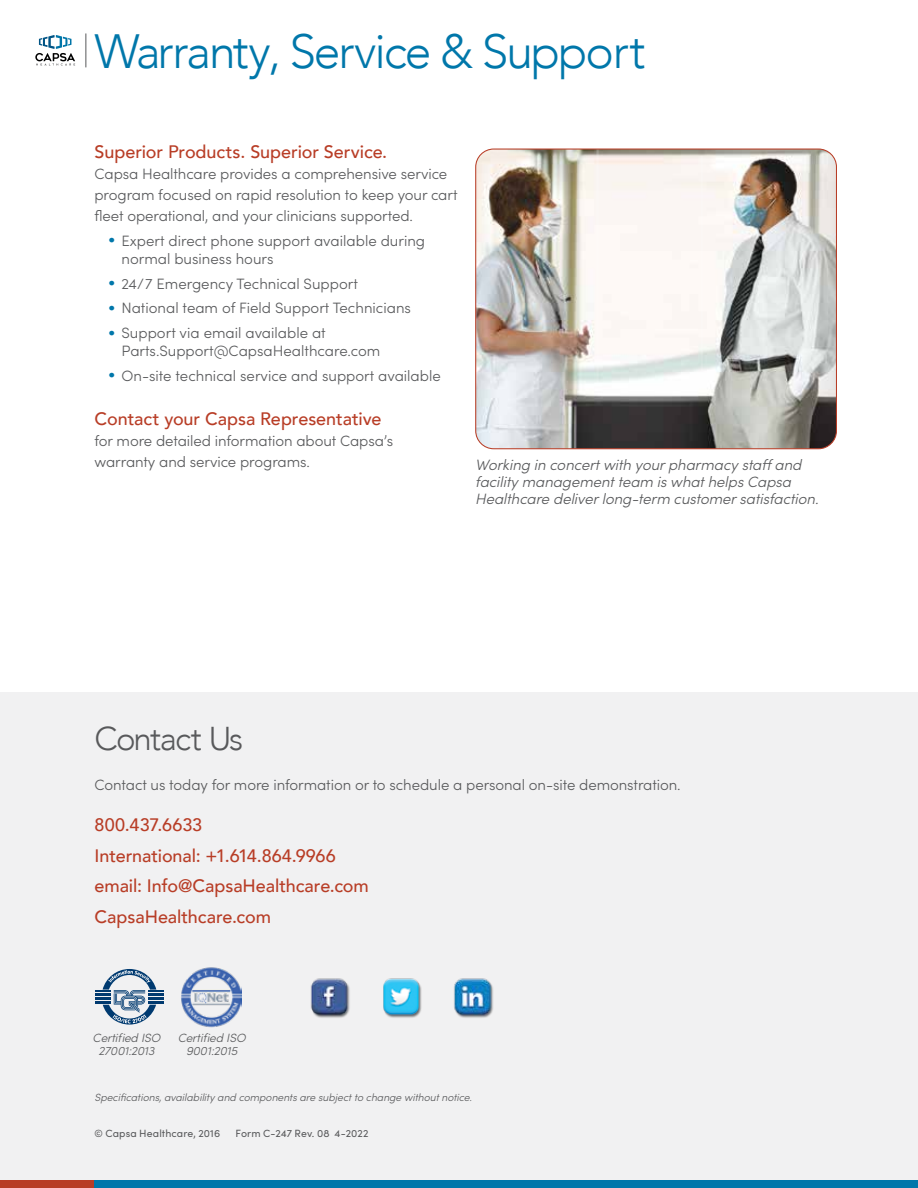
<style>
.page{position:relative;width:918px;height:1188px;background:#fff}
.page>*{position:absolute;margin:0;border:0;box-sizing:border-box;transform-origin:0 0}
.t1{font:300 48px "Avenir";letter-spacing:-.045em;color:#07a}
.t2{font:300 33px "Avenir";letter-spacing:-.05em;color:#58595b}
.t3{font:500 18px/30.8px "Avenir";letter-spacing:-.005em;color:#b83d26}
.t4{font:300 15px/21px "Sofia Pro";letter-spacing:-.005em;color:#58595b}
.t5{font:italic 300 15px/17.2px "Sofia Pro";letter-spacing:-.005em;color:#58595b}
.t6{font:italic 300 12px/13.5px "Sofia Pro";letter-spacing:-.005em;color:#58595b;text-align:center}
.t7{font:italic 300 10.5px "Sofia Pro";letter-spacing:-.005em;color:#58595b}
.t8{font:10.5px "Sofia Pro";letter-spacing:.01em;color:#58595b}
.s1{font-weight:400;font-size:16.5px;color:#07a}
</style>
<div class="page">
<div style="left:94px;top:1174px;width:824px;height:14px;background:#07a"></div>
<div style="left:0;top:1174px;width:94px;height:14px;background:#b83d26"></div>
<svg style="left:35px;top:35px;width:40px;height:31px"></svg>
<hr style="left:85px;top:33px;width:2px;height:34px;background:#8f9091">
<div style="left:0;top:692px;width:918px;height:487px;background:#f1f1f2"></div>
<img style="left:476px;top:149px;width:360px;height:300px">
<div style="left:475px;top:149px;width:362px;height:300px;border:1px solid #b83d26;border-radius:18px"></div>
<img style="left:310px;top:978px;width:40px;height:40px">
<img style="left:454px;top:978px;width:39px;height:40px">
<img style="left:383px;top:978px;width:39px;height:40px">
<svg style="left:96px;top:969px;width:67px;height:56px"></svg>
<img style="left:181px;top:967px;width:60px;height:61px">
<h1 class="t1" style="left:94px;top:23px;width:552px">Warranty, Service &amp; Support</h1>
<p class="t3" style="left:94px;top:135px;width:294px">Superior Products. Superior Service.</p>
<p class="t4" style="left:94px;top:162px;width:365px">Capsa Healthcare provides a comprehensive service program focused on rapid resolution to keep your cart fleet operational, and your clinicians supported.</p>
<p class="t4" style="left:122px;top:231px;width:305px;line-height:18px;text-indent:-14px"><span class="s1">•</span> Expert direct phone support available during normal business hours</p>
<p class="t4" style="left:108px;top:272px;width:251px"><span class="s1">•</span> 24/7 Emergency Technical Support</p>
<p class="t4" style="left:108px;top:297px;width:305px"><span class="s1">•</span> National team of Field Support Technicians</p>
<p class="t4" style="left:122px;top:323px;width:260px;line-height:18px;text-indent:-14px"><span class="s1">•</span> Support via email available at<br>Parts.Support@CapsaHealthcare.com</p>
<p class="t4" style="left:108px;top:364px;width:334px"><span class="s1">•</span> On-site technical service and support available</p>
<p class="t3" style="left:94px;top:402px;width:289px">Contact your Capsa Representative</p>
<p class="t4" style="left:94px;top:429px;width:300px">for more detailed information about Capsa’s warranty and service programs.</p>
<p class="t5" style="left:475px;top:455px;width:345px">Working in concert with your pharmacy staff and facility management team is what helps Capsa<br>Healthcare deliver long-term customer satisfaction.</p>
<h2 class="t2" style="left:94px;top:719px;width:150px">Contact Us</h2>
<p class="t4" style="left:94px;top:773px;width:588px">Contact us today for more information or to schedule a personal on-site demonstration.</p>
<p class="t3" style="left:94px;top:808px;width:276px">800.437.6633<br>International: +1.614.864.9966 email: Info@CapsaHealthcare.com<br>CapsaHealthcare.com</p>
<p class="t6" style="left:93px;top:1030px;width:69px">Certified ISO<br>27001:2013</p>
<p class="t6" style="left:178px;top:1030px;width:69px">Certified ISO<br>9001:2015</p>
<p class="t7" style="left:94px;top:1090px;width:379px">Specifications, availability and components are subject to change without notice.</p>
<p class="t8" style="left:94px;top:1126px;width:127px">© Capsa Healthcare, 2016</p>
<p class="t8" style="left:236px;top:1126px;width:134px">Form C-247 Rev. 08 4-2022</p>
</div>
